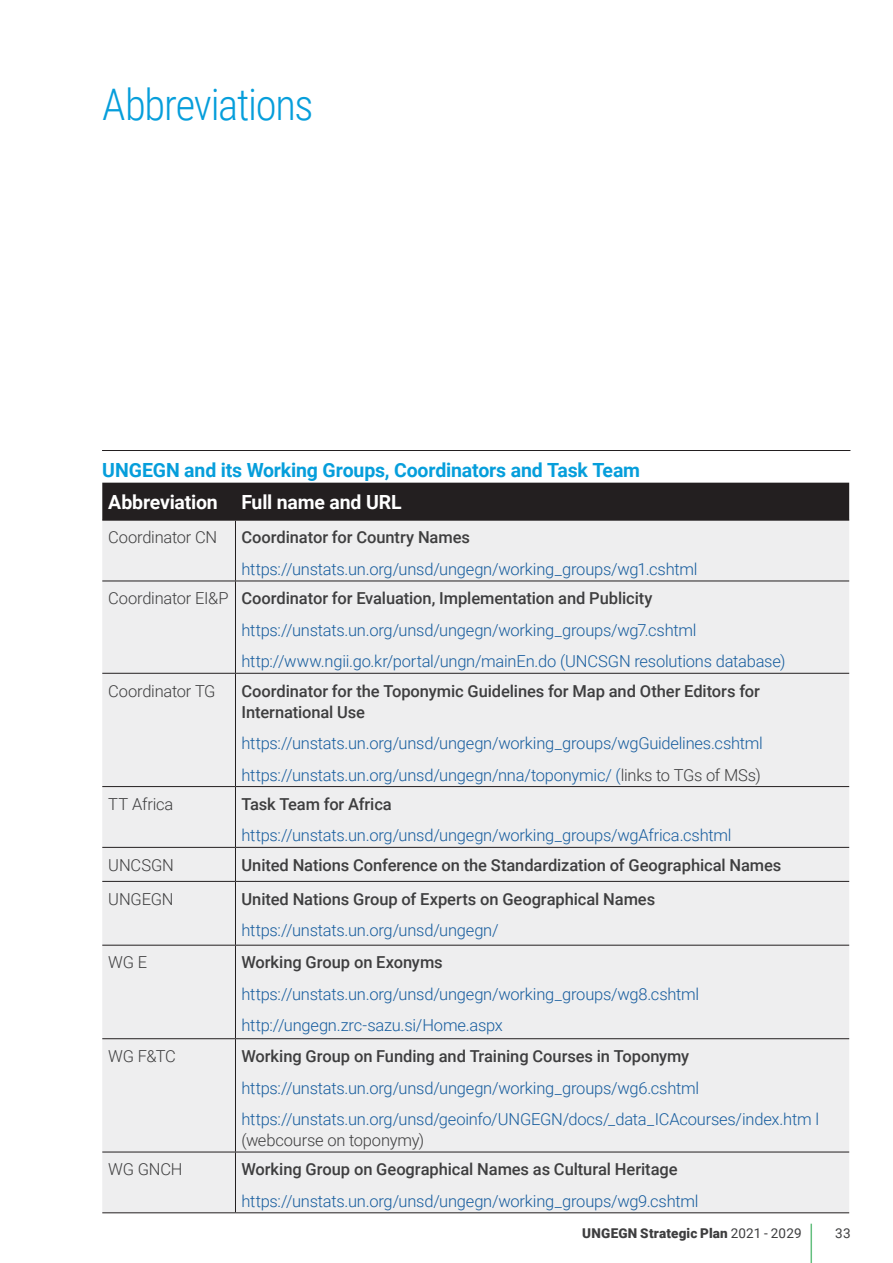
<style>
.page{position:relative;width:893px;height:1263px;background:#fff}
.page>*{position:absolute;margin:0;border:0;box-sizing:border-box;transform-origin:0 0}
.H2__Sky_Blue{font:300 43.5px "Roboto Condensed";letter-spacing:-.03em;color:#069edb}
.H3__Sky_Blue{font:700 19.5px "Roboto";letter-spacing:-.01em;color:#069edb}
.H3__Rev{font:700 19.5px "Roboto";letter-spacing:-.01em;color:#fff}
.Body_Copy{font:300 16.5px/21px "Roboto";letter-spacing:-.015em;color:#175d9e}
.Body_Copy-2{font:500 16.5px/21px "Roboto";letter-spacing:-.005em;color:#3e3e3f}
.Body_Copy-3{font:300 16.5px "Roboto";letter-spacing:-.015em;color:#3e3e3f}
.t1{font:900 13.5px "Roboto";letter-spacing:.015em;color:#3e3e3f}
.t2{font:13.5px "Roboto";color:#3e3e3f}
.s1{color:#3e3e3f}
.s2{font-weight:400}
</style>
<div class="page">
<hr style="left:810px;top:1224px;width:2px;height:39px;background:#64bf7f">
<div style="left:102px;top:483px;width:747px;height:37px;background:#231f20"></div>
<div style="left:102px;top:521px;width:747px;height:691px;background:#eeeeef"></div>
<hr style="left:102px;top:520px;width:133px;height:1px;background:#231f20">
<hr style="left:235px;top:520px;width:614px;height:1px;background:#231f20">
<hr style="left:235px;top:520px;width:1px;height:61px;background:#231f20">
<hr style="left:102px;top:581px;width:133px;height:1px;background:#231f20">
<hr style="left:235px;top:581px;width:614px;height:1px;background:#231f20">
<hr style="left:235px;top:581px;width:1px;height:92px;background:#231f20">
<hr style="left:235px;top:848px;width:1px;height:33px;background:#231f20">
<hr style="left:102px;top:881px;width:133px;height:1px;background:#231f20">
<hr style="left:235px;top:881px;width:614px;height:1px;background:#231f20">
<hr style="left:235px;top:882px;width:1px;height:63px;background:#231f20">
<hr style="left:102px;top:945px;width:133px;height:1px;background:#231f20">
<hr style="left:235px;top:945px;width:614px;height:1px;background:#231f20">
<hr style="left:235px;top:945px;width:1px;height:93px;background:#231f20">
<hr style="left:235px;top:1152px;width:1px;height:60px;background:#231f20">
<hr style="left:102px;top:1212px;width:133px;height:1px;background:#231f20">
<hr style="left:235px;top:1212px;width:614px;height:1px;background:#231f20">
<hr style="left:102px;top:673px;width:133px;height:1px;background:#231f20">
<hr style="left:235px;top:673px;width:614px;height:1px;background:#231f20">
<hr style="left:235px;top:674px;width:1px;height:112px;background:#231f20">
<hr style="left:102px;top:786px;width:133px;height:1px;background:#231f20">
<hr style="left:235px;top:786px;width:614px;height:1px;background:#231f20">
<hr style="left:235px;top:787px;width:1px;height:60px;background:#231f20">
<hr style="left:102px;top:847px;width:133px;height:1px;background:#231f20">
<hr style="left:235px;top:847px;width:614px;height:1px;background:#231f20">
<hr style="left:102px;top:1038px;width:133px;height:1px;background:#231f20">
<hr style="left:235px;top:1038px;width:614px;height:1px;background:#231f20">
<hr style="left:235px;top:1039px;width:1px;height:113px;background:#231f20">
<hr style="left:102px;top:1152px;width:133px;height:1px;background:#231f20">
<hr style="left:235px;top:1152px;width:614px;height:1px;background:#231f20">
<hr style="left:102px;top:450px;width:748px;height:1px;background:#231f20">
<p class="H2__Sky_Blue" style="left:102px;top:74px;width:213px">Abbreviations</p>
<p class="H3__Sky_Blue" style="left:102px;top:456px;width:539px">UNGEGN and its Working Groups, Coordinators and Task Team</p>
<p class="H3__Rev" style="left:108px;top:488px;width:111px">Abbreviation</p>
<p class="H3__Rev" style="left:241px;top:488px;width:162px">Full name and URL</p>
<p class="Body_Copy-3" style="left:108px;top:526px;width:110px">Coordinator CN</p>
<p class="Body_Copy-2" style="left:241px;top:526px;width:230px">Coordinator for Country Names</p>
<p class="Body_Copy" style="left:241px;top:558px;width:457px">https://unstats.un.org/unsd/ungegn/working_groups/wg1.cshtml</p>
<p class="Body_Copy-3" style="left:108px;top:587px;width:122px">Coordinator EI&amp;P</p>
<p class="Body_Copy-2" style="left:241px;top:587px;width:413px">Coordinator for Evaluation, Implementation and Publicity</p>
<p class="Body_Copy" style="left:241px;top:619px;width:457px">https://unstats.un.org/unsd/ungegn/working_groups/wg7.cshtml</p>
<p class="Body_Copy" style="left:241px;top:650px;width:545px">http://www.ngii.go.kr/portal/ungn/mainEn.do (UNCSGN resolutions database)</p>
<p class="Body_Copy-3" style="left:108px;top:679px;width:109px">Coordinator TG</p>
<p class="Body_Copy-2" style="left:241px;top:680px;width:520px">Coordinator for the Toponymic Guidelines for Map and Other Editors for<br>International Use</p>
<p class="Body_Copy" style="left:241px;top:732px;width:523px">https://unstats.un.org/unsd/ungegn/working_groups/wgGuidelines.cshtml</p>
<p class="Body_Copy" style="left:241px;top:763px;width:521px">https://unstats.un.org/unsd/ungegn/nna/toponymic/ (<span class="s1">links to TGs of MSs)</span></p>
<p class="Body_Copy-3" style="left:108px;top:792px;width:67px">TT Africa</p>
<p class="Body_Copy-2" style="left:241px;top:793px;width:152px">Task Team for Africa</p>
<p class="Body_Copy" style="left:241px;top:824px;width:492px">https://unstats.un.org/unsd/ungegn/working_groups/wgAfrica.cshtml</p>
<p class="Body_Copy-3" style="left:108px;top:853px;width:67px">UNCSGN</p>
<p class="Body_Copy-2" style="left:241px;top:854px;width:541px">United Nations Conference on the Standardization of Geographical Names</p>
<p class="Body_Copy-3" style="left:108px;top:887px;width:67px">UNGEGN</p>
<p class="Body_Copy-2" style="left:241px;top:888px;width:415px">United Nations Group of Experts on Geographical Names</p>
<p class="Body_Copy" style="left:241px;top:919px;width:259px">https://unstats.un.org/unsd/ungegn/</p>
<p class="Body_Copy-3" style="left:108px;top:951px;width:40px">WG E</p>
<p class="Body_Copy-2" style="left:241px;top:951px;width:203px">Working Group on Exonyms</p>
<p class="Body_Copy" style="left:241px;top:983px;width:459px">https://unstats.un.org/unsd/ungegn/working_groups/wg8.cshtml</p>
<p class="Body_Copy" style="left:241px;top:1014px;width:263px">http://ungegn.zrc-sazu.si/Home.aspx</p>
<p class="Body_Copy-3" style="left:108px;top:1044px;width:69px">WG F&amp;TC</p>
<p class="Body_Copy-2" style="left:241px;top:1045px;width:449px">Working Group on Funding and Training Courses in Toponymy</p>
<p class="Body_Copy" style="left:241px;top:1076px;width:459px">https://unstats.un.org/unsd/ungegn/working_groups/wg6.cshtml</p>
<p class="Body_Copy" style="left:241px;top:1108px;width:579px">https://unstats.un.org/unsd/geoinfo/UNGEGN/docs/_data_ICAcourses/index.htm l <span class="s1">(webcourse on toponymy)</span></p>
<p class="Body_Copy-3" style="left:108px;top:1158px;width:76px">WG GNCH</p>
<p class="Body_Copy-2" style="left:241px;top:1158px;width:438px">Working Group on Geographical Names as Cultural Heritage</p>
<p class="Body_Copy" style="left:241px;top:1190px;width:459px">https://unstats.un.org/unsd/ungegn/working_groups/wg9.cshtml</p>
<p class="t1" style="left:582px;top:1223px;width:221px">UNGEGN Strategic Plan <span class="s2">2021 - 2029</span></p>
<p class="t2" style="left:835px;top:1223px;width:17px">33</p>
</div>
